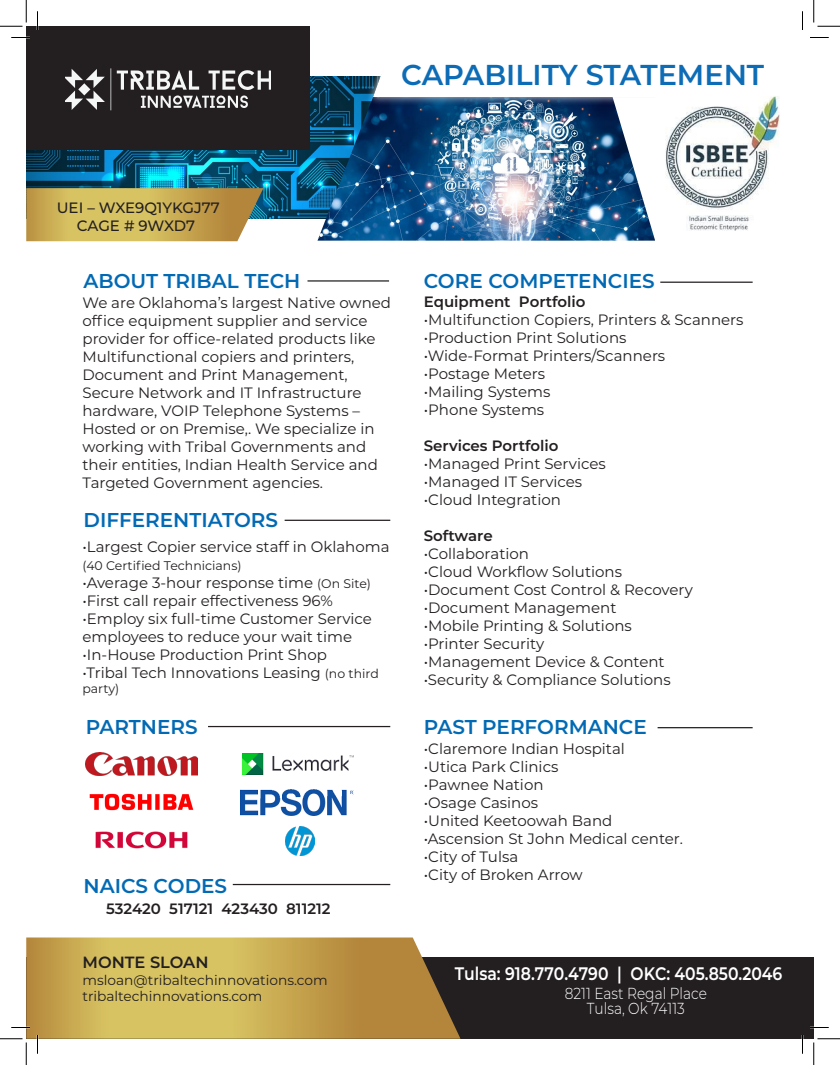
<style>
.page{position:relative;width:840px;height:1065px;background:#fff}
.page>*{position:absolute;margin:0;border:0;box-sizing:border-box;transform-origin:0 0}
.t1{font:600 28.75px "Montserrat";color:#0d6cb6}
.t2{font:600 20px "Montserrat";color:#026ab5}
.t3{font:600 18.12px "Montserrat";color:#fff;scale:.86 1}
.t4{font:600 16.25px "Montserrat";color:#231f20}
.t5{font:300 16px/15.4px "Montserrat";color:#fff;text-align:center;scale:.86 1}
.t6{font:15px/18px "Montserrat";color:#231f20}
.t7{font:600 15px "Montserrat";color:#231f20}
.t8{font:500 15px "Montserrat";letter-spacing:-.005em;color:#231f20}
.t9{font:13.75px "Montserrat";color:#231f20}
.t10{font:12.5px "Montserrat";color:#231f20}
.s1{font-size:12.5px}
</style>
<div class="page">
<img style="left:26px;top:77px;width:291px;height:142px">
<img style="left:317px;top:76px;width:56px;height:165px">
<svg style="left:26px;top:188px;width:237px;height:53px"></svg>
<div style="left:26px;top:26px;width:283px;height:124px;background:#231f20"></div>
<svg style="left:111px;top:68px;width:159px;height:42px"></svg>
<svg style="left:65px;top:69px;width:40px;height:41px"></svg>
<div style="left:26px;top:957px;width:788px;height:82px;background:#231f20"></div>
<svg style="left:26px;top:938px;width:434px;height:101px"></svg>
<hr style="left:308px;top:280px;width:81px;height:2px;background:#231f20">
<hr style="left:660px;top:282px;width:93px;height:1px;background:#231f20">
<hr style="left:285px;top:520px;width:105px;height:1px;background:#231f20">
<hr style="left:233px;top:884px;width:157px;height:1px;background:#231f20">
<hr style="left:208px;top:726px;width:182px;height:1px;background:#231f20">
<img style="left:95px;top:831px;width:93px;height:18px">
<img style="left:85px;top:752px;width:113px;height:24px">
<img style="left:89px;top:793px;width:105px;height:18px">
<img style="left:241px;top:790px;width:113px;height:25px">
<img style="left:243px;top:753px;width:110px;height:22px">
<img style="left:285px;top:827px;width:29px;height:29px">
<hr style="left:658px;top:727px;width:95px;height:1px;background:#231f20">
<svg style="left:11px;top:37px;width:19px;height:1px"></svg>
<svg style="left:11px;top:1027px;width:19px;height:1px"></svg>
<svg style="left:810px;top:1027px;width:19px;height:1px"></svg>
<svg style="left:37px;top:11px;width:1px;height:19px"></svg>
<svg style="left:37px;top:1035px;width:1px;height:19px"></svg>
<svg style="left:802px;top:1035px;width:1px;height:19px"></svg>
<svg style="left:0;top:0;width:27px;height:27px"></svg>
<svg style="left:0;top:1039px;width:27px;height:26px"></svg>
<img style="left:373px;top:0;width:467px;height:241px">
<svg style="left:814px;top:1039px;width:26px;height:26px"></svg>
<p class="t1" style="left:401px;top:54px;width:365px">CAPABILITY STATEMENT</p>
<p class="t8" style="left:57px;top:197px;width:164px">UEI – WXE9Q1YKGJ77</p>
<p class="t8" style="left:77px;top:215px;width:120px">CAGE # 9WXD7</p>
<p class="t2" style="left:84px;top:267px;width:218px">ABOUT TRIBAL TECH</p>
<p class="t6" style="left:82px;top:293px;width:310px">We are Oklahoma’s largest Native owned office equipment supplier and service provider for office-related products like Multifunctional copiers and printers, Document and Print Management, Secure Network and IT Infrastructure hardware, VOIP Telephone Systems – Hosted or on Premise,. We specialize in working with Tribal Governments and their entities, Indian Health Service and Targeted Government agencies.</p>
<p class="t2" style="left:84px;top:505px;width:196px">DIFFERENTIATORS</p>
<p class="t6" style="left:82px;top:537px;width:309px">•Largest Copier service staff in Oklahoma</p>
<p class="t10" style="left:82px;top:557px;width:161px">(40 Certified Technicians)</p>
<p class="t6" style="left:82px;top:573px;width:290px">•Average 3-hour response time <span class="s1">(On Site)</span></p>
<p class="t6" style="left:82px;top:591px;width:252px">•First call repair effectiveness 96%</p>
<p class="t6" style="left:82px;top:609px;width:291px">•Employ six full-time Customer Service employees to reduce your wait time</p>
<p class="t6" style="left:82px;top:645px;width:246px">•In-House Production Print Shop</p>
<p class="t6" style="left:82px;top:663px;width:298px">•Tribal Tech Innovations Leasing <span class="s1">(no third</span></p>
<p class="t10" style="left:82px;top:680px;width:38px">party)</p>
<p class="t2" style="left:424px;top:267px;width:233px">CORE COMPETENCIES</p>
<p class="t7" style="left:424px;top:291px;width:163px">Equipment Portfolio</p>
<p class="t6" style="left:424px;top:310px;width:321px">•Multifunction Copiers, Printers &amp; Scanners</p>
<p class="t6" style="left:424px;top:328px;width:204px">•Production Print Solutions</p>
<p class="t6" style="left:424px;top:346px;width:243px">•Wide-Format Printers/Scanners</p>
<p class="t6" style="left:424px;top:364px;width:123px">•Postage Meters</p>
<p class="t6" style="left:424px;top:382px;width:128px">•Mailing Systems</p>
<p class="t6" style="left:424px;top:400px;width:122px">•Phone Systems</p>
<p class="t7" style="left:424px;top:435px;width:136px">Services Portfolio</p>
<p class="t6" style="left:424px;top:454px;width:184px">•Managed Print Services</p>
<p class="t6" style="left:424px;top:472px;width:160px">•Managed IT Services</p>
<p class="t6" style="left:424px;top:490px;width:139px">•Cloud Integration</p>
<p class="t7" style="left:424px;top:525px;width:70px">Software</p>
<p class="t6" style="left:424px;top:544px;width:107px">•Collaboration</p>
<p class="t6" style="left:424px;top:562px;width:200px">•Cloud Workflow Solutions</p>
<p class="t6" style="left:424px;top:580px;width:271px">•Document Cost Control &amp; Recovery</p>
<p class="t6" style="left:424px;top:598px;width:194px">•Document Management</p>
<p class="t6" style="left:424px;top:616px;width:210px">•Mobile Printing &amp; Solutions</p>
<p class="t6" style="left:424px;top:634px;width:122px">•Printer Security</p>
<p class="t6" style="left:424px;top:652px;width:243px">•Management Device &amp; Content</p>
<p class="t6" style="left:424px;top:670px;width:248px">•Security &amp; Compliance Solutions</p>
<p class="t2" style="left:86px;top:713px;width:113px">PARTNERS</p>
<p class="t2" style="left:424px;top:713px;width:225px">PAST PERFORMANCE</p>
<p class="t6" style="left:424px;top:739px;width:203px">•Claremore Indian Hospital</p>
<p class="t6" style="left:424px;top:757px;width:136px">•Utica Park Clinics</p>
<p class="t6" style="left:424px;top:775px;width:121px">•Pawnee Nation</p>
<p class="t6" style="left:424px;top:793px;width:116px">•Osage Casinos</p>
<p class="t6" style="left:424px;top:811px;width:190px">•United Keetoowah Band</p>
<p class="t6" style="left:424px;top:829px;width:261px">•Ascension St John Medical center.</p>
<p class="t6" style="left:424px;top:847px;width:96px">•City of Tulsa</p>
<p class="t6" style="left:424px;top:865px;width:160px">•City of Broken Arrow</p>
<p class="t2" style="left:84px;top:872px;width:145px">NAICS CODES</p>
<p class="t7" style="left:106px;top:898px;width:226px">532420 517121 423430 811212</p>
<p class="t4" style="left:82px;top:951px;width:128px">MONTE SLOAN</p>
<p class="t9" style="left:82px;top:970px;width:247px">msloan@tribaltechinnovations.com</p>
<p class="t9" style="left:82px;top:987px;width:181px">tribaltechinnovations.com</p>
<p class="t3" style="left:455px;top:961px;width:382px">Tulsa: 918.770.4790 | OKC: 405.850.2046</p>
<p class="t5" style="left:565px;top:985px;width:167px">8211 East Regal Place<br>Tulsa, Ok 74113</p>
</div>
